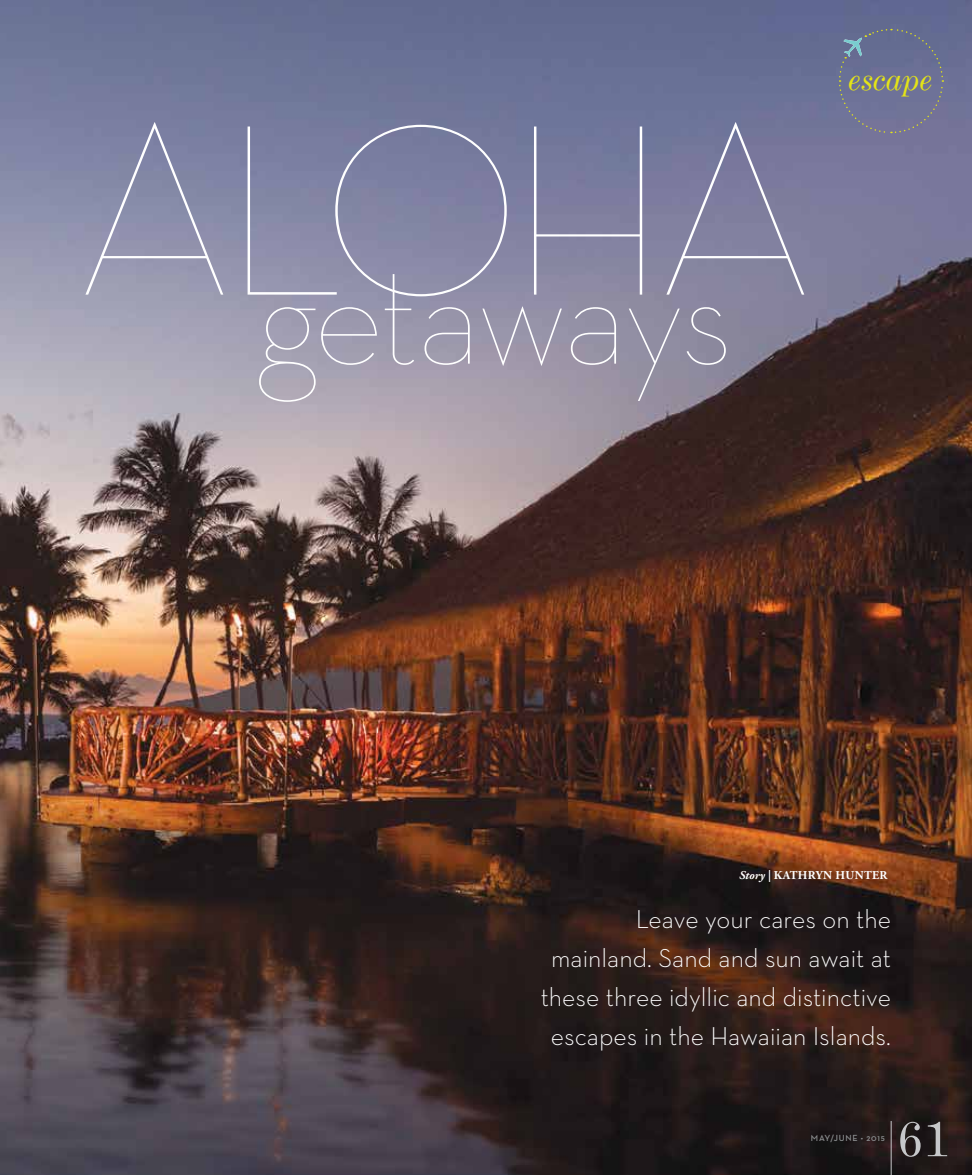
<style>
.page{position:relative;width:972px;height:1175px;background:#fff}
.page>*{position:absolute;margin:0;border:0;box-sizing:border-box;transform-origin:0 0}
.t1{font:100 247.2px "Neutra Display";color:#fff}
.t2{font:100 175.8px "Neutra Display";color:#fff}
.t3{font:52.2px "De Vinne BT Text";color:#c7c8ca}
.t4{font:33px "De Vinne BT Italic Text";letter-spacing:.005em;color:#e4e417}
.t5{font:300 26.25px/39px "Neutra Text";color:#fff;text-align:right}
.t6{font:700 12px "Adobe Garamond Pro";letter-spacing:.03em;color:#fff}
.t7{font:700 9px "Neutra Display";letter-spacing:.085em;color:#8a8c8e}
.s1{font-style:italic}
</style>
<div class="page">
<img style="left:0;top:0;width:972px;height:1174px">
<svg style="left:838px;top:28px;width:106px;height:106px;background:#6d7294"></svg>
<hr style="left:891px;top:1120px;width:1px;height:54px;background:#c7c8ca">
<h1 class="t1" style="left:81px;top:82px;width:729px">ALOHA</h1>
<h2 class="t2" style="left:258px;top:212px;width:477px">getaways</h2>
<p class="t4" style="left:849px;top:59px;width:85px">escape</p>
<p class="t6" style="left:739px;top:868px;width:150px"><span class="s1">Story |</span> KATHRYN HUNTER</p>
<p class="t5" style="left:541px;top:898px;width:352px">Leave your cares on the mainland. Sand and sun await at these three idyllic and distinctive escapes in the Hawaiian Islands.</p>
<p class="t7" style="left:811px;top:1133px;width:75px">MAY/JUNE • 2015</p>
<h3 class="t3" style="left:897px;top:1107px;width:56px">61</h3>
</div>
